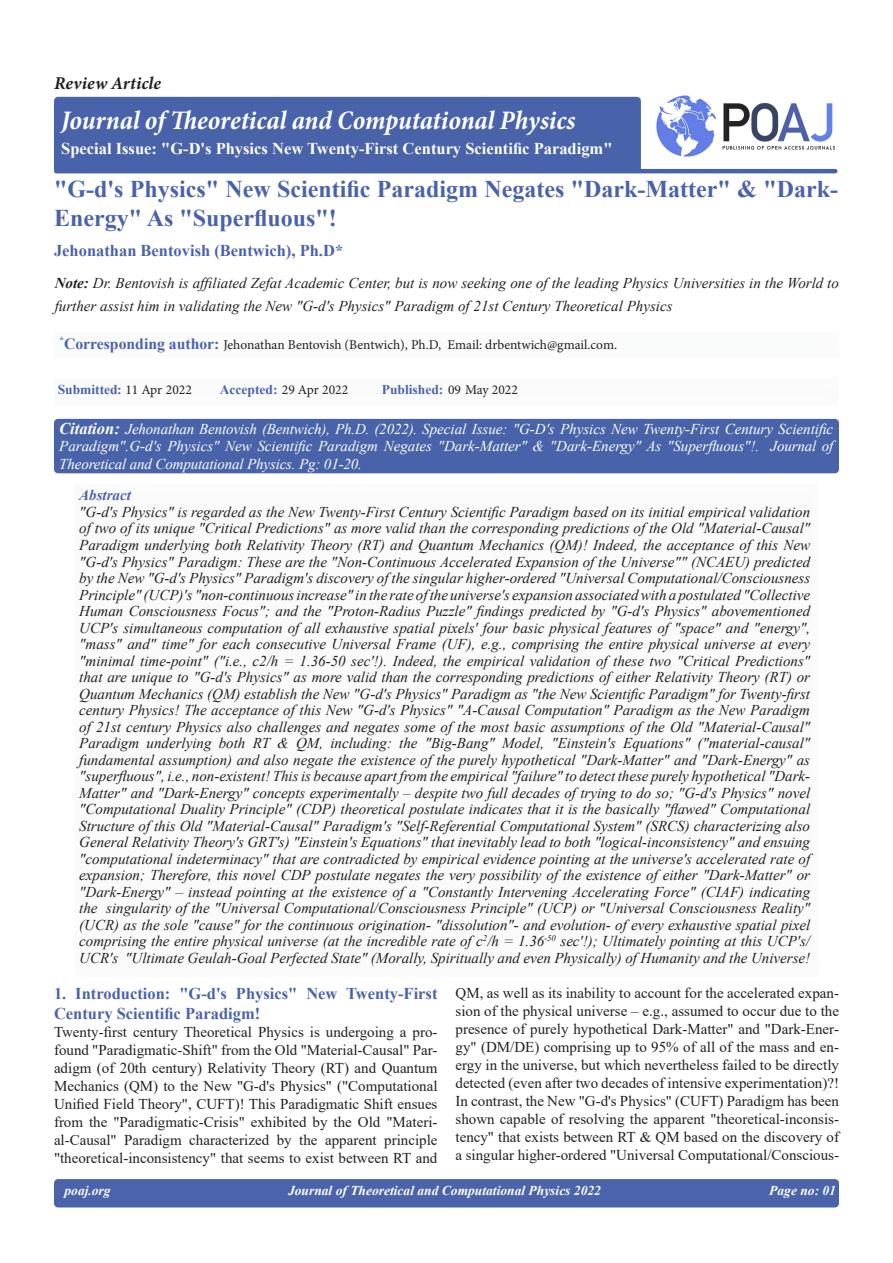
<style>
.page{position:relative;width:893px;height:1263px;background:#fff}
.page>*{position:absolute;margin:0;border:0;box-sizing:border-box;transform-origin:0 0}
.t1{font:italic 700 condensed 27px "Minion Pro";letter-spacing:-.005em;color:#fff}
.t2{font:700 24px/28.8px "Times New Roman";color:#4963aa}
.t3{font:italic 700 18px "Minion Pro";letter-spacing:.005em;color:#231f20}
.t4{font:700 16.5px/19.8px "Times New Roman";color:#4963aa}
.t5{font:700 16.5px "Times New Roman";color:#fff}
.t6{font:italic 15px/16.5px "Times New Roman";color:#231f20}
.t7{font:15px/18px "Times New Roman";color:#231f20;text-align:justify}
.t8{font:italic 15px/16.5px "Times New Roman";color:#fff}
.t9{font:italic 700 15px "Times New Roman";color:#4a63ab}
.t10{font:13.5px "Minion Pro";letter-spacing:-.005em;color:#231f20}
.t11{font:italic 700 13.5px "Times New Roman";color:#fff}
.t12{font:700 13.5px "Times New Roman";color:#4a63ab}
.s1{font-weight:700}
.s2{font-family:"Times New Roman";font-weight:700;font-size:15.75px;color:#4a63ab}
.s3{font-family:"Minion Pro";font-weight:400;color:#231f20}
.s4{font-weight:700;font-size:16.5px}
</style>
<div class="page">
<hr style="left:54px;top:169px;width:783px;height:4px;background:#4963aa;border-radius:2px">
<div style="left:47px;top:325px;width:800px;height:41px;background:#fafbfb"></div>
<div style="left:54px;top:97px;width:587px;height:76px;background:#4963aa;border-radius:4px"></div>
<div style="left:71px;top:478px;width:750px;height:500px;background:#fafafb"></div>
<img style="left:656px;top:95px;width:178px;height:62px">
<div style="left:52px;top:372px;width:788px;height:34px;background:#fafbfb"></div>
<div style="left:54px;top:1179px;width:785px;height:28px;background:#4a63ab;border-radius:4px"></div>
<div style="left:54px;top:419px;width:785px;height:54px;background:#4963aa;border-radius:4px"></div>
<p class="t3" style="left:54px;top:71px;width:108px">Review Article</p>
<h1 class="t1" style="left:61px;top:101px;width:516px">Journal of Theoretical and Computational Physics</h1>
<p class="t5" style="left:61px;top:136px;width:553px">Special Issue: "G-D's Physics New Twenty-First Century Scientific Paradigm"</p>
<h2 class="t2" style="left:54px;top:174px;width:785px">"G-d's Physics" New Scientific Paradigm Negates "Dark-Matter" &amp; "Dark-<br>Energy" As "Superfluous"!</h2>
<p class="t4" style="left:54px;top:240px;width:291px">Jehonathan Bentovish (Bentwich), Ph.D*</p>
<p class="t6" style="left:55px;top:271px;width:786px;line-height:22.5px"><span class="s1">Note:</span> Dr. Bentovish is affiliated Zefat Academic Center, but is now seeking one of the leading Physics Universities in the World to further assist him in validating the New "G-d's Physics" Paradigm of 21st Century Theoretical Physics</p>
<p class="t10" style="left:59px;top:335px;width:559px"><sup>*</sup><span class="s2">Corresponding author:</span> Jehonathan Bentovish (Bentwich), Ph.D, Email: drbentwich@gmail.com.</p>
<p class="t12" style="left:58px;top:379px;width:136px">Submitted: <span class="s3">11 Apr 2022</span></p>
<p class="t12" style="left:220px;top:379px;width:130px">Accepted: <span class="s3">29 Apr 2022</span></p>
<p class="t12" style="left:382px;top:379px;width:137px">Published: <span class="s3">09 May 2022</span></p>
<p class="t8" style="left:59px;top:420px;width:775px"><span class="s4">Citation:</span> Jehonathan Bentovish (Bentwich), Ph.D. (2022). Special Issue: "G-D's Physics New Twenty-First Century Scientific<br>Paradigm".G-d's Physics" New Scientific Paradigm Negates "Dark-Matter" &amp; "Dark-Energy" As "Superfluous"!. Journal of</p>
<p class="t8" style="left:59px;top:455px;width:304px">Theoretical and Computational Physics. Pg: 01-20.</p>
<p class="t9" style="left:79px;top:485px;width:53px">Abstract</p>
<p class="t6" style="left:79px;top:503px;width:732px;text-align:justify">"G-d's Physics" is regarded as the New Twenty-First Century Scientific Paradigm based on its initial empirical validation of two of its unique "Critical Predictions" as more valid than the corresponding predictions of the Old "Material-Causal" Paradigm underlying both Relativity Theory (RT) and Quantum Mechanics (QM)! Indeed, the acceptance of this New "G-d's Physics" Paradigm: These are the "Non-Continuous Accelerated Expansion of the Universe"" (NCAEU) predicted by the New "G-d's Physics" Paradigm's discovery of the singular higher-ordered "Universal Computational/Consciousness Principle" (UCP)'s "non-continuous increase" in the rate of the universe's expansion associated with a postulated "Collective Human Consciousness Focus"; and the "Proton-Radius Puzzle" findings predicted by "G-d's Physics" abovementioned UCP's simultaneous computation of all exhaustive spatial pixels' four basic physical features of "space" and "energy", "mass" and" time" for each consecutive Universal Frame (UF), e.g., comprising the entire physical universe at every "minimal time-point" ("i.e., c2/h = 1.36-50 sec'!). Indeed, the empirical validation of these two "Critical Predictions" that are unique to "G-d's Physics" as more valid than the corresponding predictions of either Relativity Theory (RT) or Quantum Mechanics (QM) establish the New "G-d's Physics" Paradigm as "the New Scientific Paradigm" for Twenty-first century Physics! The acceptance of this New "G-d's Physics" "A-Causal Computation" Paradigm as the New Paradigm of 21st century Physics also challenges and negates some of the most basic assumptions of the Old "Material-Causal" Paradigm underlying both RT &amp; QM, including: the "Big-Bang" Model, "Einstein's Equations" ("material-causal" fundamental assumption) and also negate the existence of the purely hypothetical "Dark-Matter" and "Dark-Energy" as "superfluous", i.e., non-existent! This is because apart from the empirical "failure" to detect these purely hypothetical "Dark-Matter" and "Dark-Energy" concepts experimentally – despite two full decades of trying to do so; "G-d's Physics" novel "Computational Duality Principle" (CDP) theoretical postulate indicates that it is the basically "flawed" Computational Structure of this Old "Material-Causal" Paradigm's "Self-Referential Computational System" (SRCS) characterizing also General Relativity Theory's GRT's) "Einstein's Equations" that inevitably lead to both "logical-inconsistency" and ensuing "computational indeterminacy" that are contradicted by empirical evidence pointing at the universe's accelerated rate of expansion; Therefore, this novel CDP postulate negates the very possibility of the existence of either "Dark-Matter" or "Dark-Energy" – instead pointing at the existence of a "Constantly Intervening Accelerating Force" (CIAF) indicating the singularity of the "Universal Computational/Consciousness Principle" (UCP) or "Universal Consciousness Reality" (UCR) as the sole "cause" for the continuous origination- "dissolution"- and evolution- of every exhaustive spatial pixel comprising the entire physical universe (at the incredible rate of c<sup>2</sup>/h = 1.36<sup>-50</sup> sec'!); Ultimately pointing at this UCP's/ UCR's "Ultimate Geulah-Goal Perfected State" (Morally, Spiritually and even Physically) of Humanity and the Universe!</p>
<p class="t4" style="left:54px;top:983px;width:385px">1. Introduction: "G-d's Physics" New Twenty-First<br>Century Scientific Paradigm!</p>
<p class="t7" style="left:54px;top:1022px;width:385px">Twenty-first century Theoretical Physics is undergoing a pro&shy;found "Paradigmatic-Shift" from the Old "Material-Causal" Par&shy;adigm (of 20th century) Relativity Theory (RT) and Quantum Mechanics (QM) to the New "G-d's Physics" ("Computational Unified Field Theory", CUFT)! This Paradigmatic Shift ensues from the "Paradigmatic-Crisis" exhibited by the Old "Materi&shy;al-Causal" Paradigm characterized by the apparent principle "theoretical-inconsistency" that seems to exist between RT and</p>
<p class="t7" style="left:455px;top:984px;width:385px">QM, as well as its inability to account for the accelerated expan&shy;sion of the physical universe – e.g., assumed to occur due to the presence of purely hypothetical Dark-Matter" and "Dark-Ener&shy;gy" (DM/DE) comprising up to 95% of all of the mass and en&shy;ergy in the universe, but which nevertheless failed to be directly detected (even after two decades of intensive experimentation)?!<br>In contrast, the New "G-d's Physics" (CUFT) Paradigm has been shown capable of resolving the apparent "theoretical-inconsis&shy;tency" that exists between RT &amp; QM based on the discovery of a singular higher-ordered "Universal Computational/Conscious-</p>
<p class="t11" style="left:65px;top:1181px;width:48px">poaj.org</p>
<p class="t11" style="left:288px;top:1181px;width:314px">Journal of Theoretical and Computational Physics 2022</p>
<p class="t11" style="left:769px;top:1181px;width:68px">Page no: 01</p>
</div>
